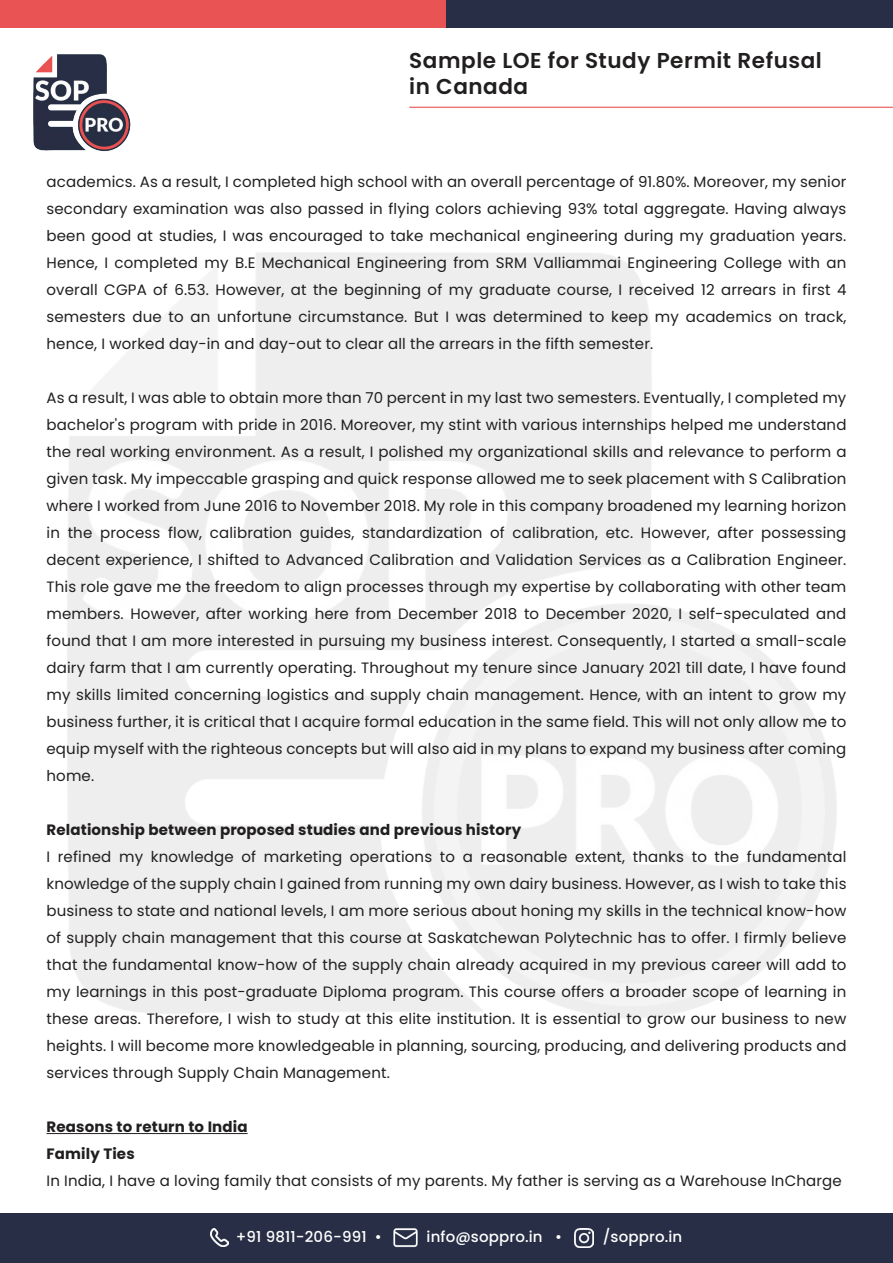
<style>
.page{position:relative;width:893px;height:1263px;background:#fff}
.page>*{position:absolute;margin:0;border:0;box-sizing:border-box;transform-origin:0 0}
.t1{font:600 21.6px/25.8px "Poppins";letter-spacing:.025em;color:#211e1e}
.t2{font:15px/27px "Poppins";letter-spacing:.01em;color:#211e1e;text-align:justify}
.t3{font:700 15px/27px "Poppins";letter-spacing:.01em;color:#211e1e}
.t4{font:500 15px "Poppins";letter-spacing:.01em;color:#fff}
</style>
<div class="page">
<hr style="left:409px;top:107px;width:484px;height:1px;background:#ea5354">
<hr style="left:47px;top:1133px;width:201px;height:1px;background:#211e1e">
<div style="left:0;top:0;width:446px;height:28px;background:#ea5354"></div>
<div style="left:446px;top:0;width:447px;height:28px;background:#272e45"></div>
<div style="left:0;top:1214px;width:893px;height:49px;background:#272e45"></div>
<img style="left:575px;top:1228px;width:19px;height:19px">
<img style="left:210px;top:1228px;width:19px;height:19px">
<img style="left:393px;top:1228px;width:25px;height:20px">
<img style="left:33px;top:54px;width:98px;height:97px">
<h1 class="t1" style="left:409px;top:48px;width:414px">Sample LOE for Study Permit Refusal in Canada</h1>
<p class="t2" style="left:47px;top:169px;width:801px">academics. As a result, I completed high school with an overall percentage of 91.80%. Moreover, my senior secondary examination was also passed in flying colors achieving 93% total aggregate. Having always been good at studies, I was encouraged to take mechanical engineering during my graduation years.<br>Hence, I completed my B.E Mechanical Engineering from SRM Valliammai Engineering College with an overall CGPA of 6.53. However, at the beginning of my graduate course, I received 12 arrears in first 4 semesters due to an unfortune circumstance. But I was determined to keep my academics on track, hence, I worked day-in and day-out to clear all the arrears in the fifth semester.</p>
<p class="t2" style="left:47px;top:385px;width:801px">As a result, I was able to obtain more than 70 percent in my last two semesters. Eventually, I completed my bachelor's program with pride in 2016. Moreover, my stint with various internships helped me understand the real working environment. As a result, I polished my organizational skills and relevance to perform a given task. My impeccable grasping and quick response allowed me to seek placement with S Calibration where I worked from June 2016 to November 2018. My role in this company broadened my learning horizon in the process flow, calibration guides, standardization of calibration, etc. However, after possessing decent experience, I shifted to Advanced Calibration and Validation Services as a Calibration Engineer.<br>This role gave me the freedom to align processes through my expertise by collaborating with other team members. However, after working here from December 2018 to December 2020, I self-speculated and found that I am more interested in pursuing my business interest. Consequently, I started a small-scale dairy farm that I am currently operating. Throughout my tenure since January 2021 till date, I have found my skills limited concerning logistics and supply chain management. Hence, with an intent to grow my business further, it is critical that I acquire formal education in the same field. This will not only allow me to equip myself with the righteous concepts but will also aid in my plans to expand my business after coming home.</p>
<p class="t3" style="left:47px;top:817px;width:476px">Relationship between proposed studies and previous history</p>
<p class="t2" style="left:47px;top:844px;width:801px">I refined my knowledge of marketing operations to a reasonable extent, thanks to the fundamental knowledge of the supply chain I gained from running my own dairy business. However, as I wish to take this business to state and national levels, I am more serious about honing my skills in the technical know-how of supply chain management that this course at Saskatchewan Polytechnic has to offer. I firmly believe that the fundamental know-how of the supply chain already acquired in my previous career will add to my learnings in this post-graduate Diploma program. This course offers a broader scope of learning in these areas. Therefore, I wish to study at this elite institution. It is essential to grow our business to new heights. I will become more knowledgeable in planning, sourcing, producing, and delivering products and services through Supply Chain Management.</p>
<p class="t3" style="left:47px;top:1114px;width:203px">Reasons to return to India<br>Family Ties</p>
<p class="t2" style="left:47px;top:1168px;width:797px">In India, I have a loving family that consists of my parents. My father is serving as a Warehouse InCharge</p>
<p class="t4" style="left:236px;top:1228px;width:148px">+91 9811-206-991 •</p>
<p class="t4" style="left:427px;top:1228px;width:137px">info@soppro.in •</p>
<p class="t4" style="left:603px;top:1228px;width:81px">/soppro.in</p>
</div>
